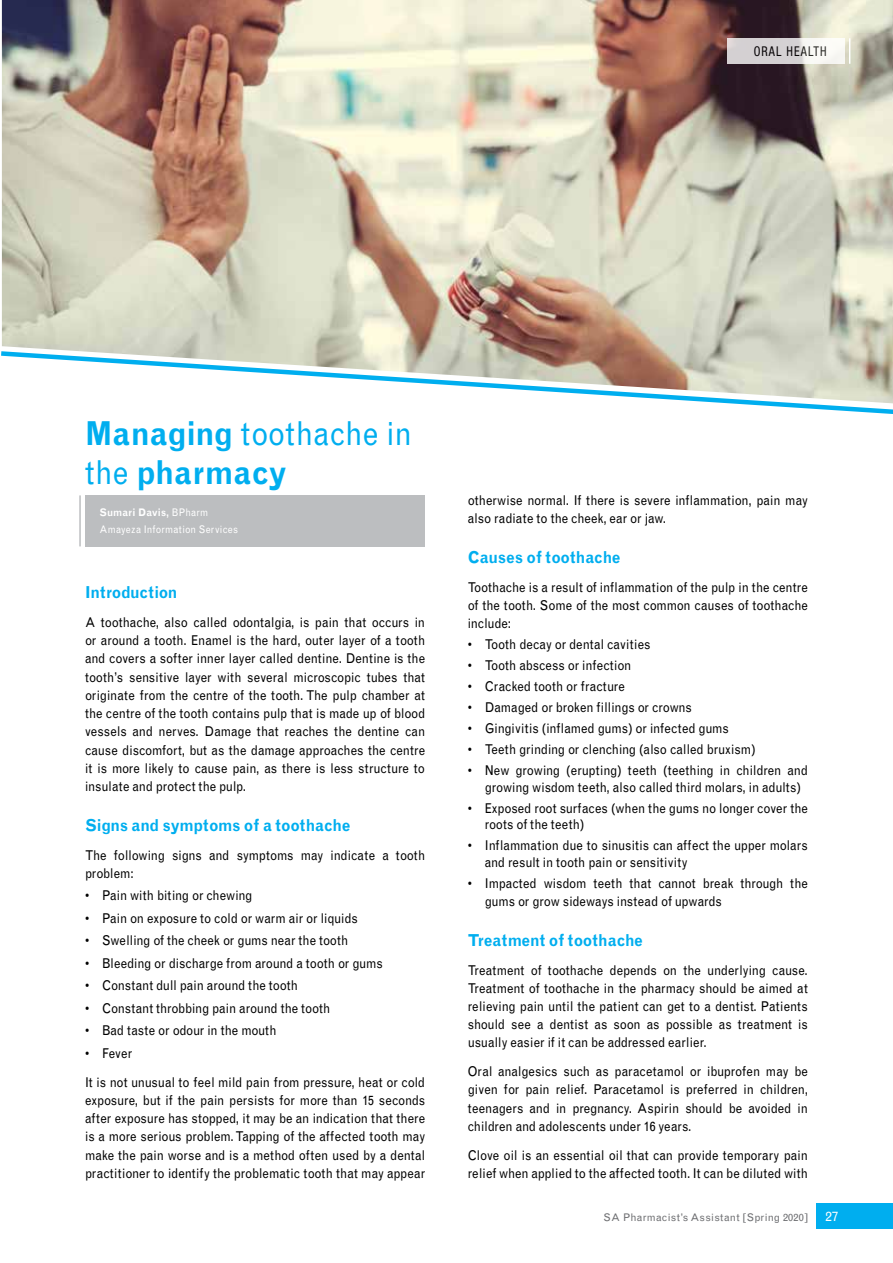
<style>
.page{position:relative;width:893px;height:1263px;background:#fff}
.page>*{position:absolute;margin:0;border:0;box-sizing:border-box;transform-origin:0 0}
.t1{font:700 33px/39px "Grotesque";letter-spacing:-.005em;color:#00aeef;scale:.9 1}
.t2{font:700 16.5px "Grotesque";color:#00aeef;scale:.9 1}
.t3{font:13.5px/18.3px "Grotesque";letter-spacing:-.005em;color:#000;scale:.9 1}
.t4{font:condensed 13.5px "Helvetica Neue LT Std";letter-spacing:.09em;color:#000;scale:.9 1}
.t5{font:13.5px "Grotesque";color:#fff}
.t6{font:10.5px/16.5px "Grotesque";letter-spacing:.025em;color:#fff;scale:.9 1}
.t7{font:10.5px "Grotesque";letter-spacing:.02em;color:#6d6e71}
.s1{font-weight:400}
.s2{font-weight:700}
</style>
<div class="page">
<img style="left:2px;top:0;width:891px;height:349px">
<svg style="left:849px;top:38px;width:1px;height:26px"></svg>
<svg style="left:1px;top:349px;width:892px;height:65px"></svg>
<div style="left:816px;top:1203px;width:77px;height:26px;background:#00aeef"></div>
<svg style="left:727px;top:38px;width:118px;height:26px;fill:#d5d1d3"></svg>
<hr style="left:79px;top:495px;width:2px;height:51px;background:#bcbec0">
<div style="left:85px;top:495px;width:339px;height:51px;background:#bcbec0"></div>
<p class="t4" style="left:754px;top:43px;width:83px">ORAL HEALTH</p>
<h1 class="t1" style="left:85px;top:414px;width:365px">Managing <span class="s1">toothache in the</span> pharmacy</h1>
<p class="t6" style="left:100px;top:505px;width:156px"><span class="s2">Sumari Davis,</span> BPharm<br>Amayeza Information Services</p>
<p class="t2" style="left:85px;top:582px;width:104px">Introduction</p>
<p class="t3" style="left:85px;top:613px;width:379px;text-align:justify">A toothache, also called odontalgia, is pain that occurs in or around a tooth. Enamel is the hard, outer layer of a tooth and covers a softer inner layer called dentine. Dentine is the tooth’s sensitive layer with several microscopic tubes that originate from the centre of the tooth. The pulp chamber at the centre of the tooth contains pulp that is made up of blood vessels and nerves. Damage that reaches the dentine can cause discomfort, but as the damage approaches the centre it is more likely to cause pain, as there is less structure to insulate and protect the pulp.</p>
<p class="t2" style="left:85px;top:815px;width:296px">Signs and symptoms of a toothache</p>
<p class="t3" style="left:85px;top:846px;width:379px">The following signs and symptoms may indicate a tooth problem:</p>
<p class="t3" style="left:85px;top:886px;width:188px">• Pain with biting or chewing</p>
<p class="t3" style="left:85px;top:909px;width:305px">• Pain on exposure to cold or warm air or liquids</p>
<p class="t3" style="left:85px;top:931px;width:294px">• Swelling of the cheek or gums near the tooth</p>
<p class="t3" style="left:85px;top:954px;width:332px">• Bleeding or discharge from around a tooth or gums</p>
<p class="t3" style="left:85px;top:976px;width:238px">• Constant dull pain around the tooth</p>
<p class="t3" style="left:85px;top:999px;width:274px">• Constant throbbing pain around the tooth</p>
<p class="t3" style="left:85px;top:1021px;width:214px">• Bad taste or odour in the mouth</p>
<p class="t3" style="left:85px;top:1039px;width:379px;line-height:29px">• Fever<br>It is not unusual to feel mild pain from pressure, heat or cold</p>
<p class="t3" style="left:85px;top:1091px;width:379px;text-align:justify">exposure, but if the pain persists for more than 15 seconds after exposure has stopped, it may be an indication that there is a more serious problem. Tapping of the affected tooth may make the pain worse and is a method often used by a dental practitioner to identify the problematic tooth that may appear</p>
<p class="t3" style="left:468px;top:491px;width:379px">otherwise normal. If there is severe inflammation, pain may also radiate to the cheek, ear or jaw.</p>
<p class="t2" style="left:468px;top:547px;width:171px">Causes of toothache</p>
<p class="t3" style="left:468px;top:578px;width:379px;text-align:justify">Toothache is a result of inflammation of the pulp in the centre of the tooth. Some of the most common causes of toothache include:</p>
<p class="t3" style="left:468px;top:635px;width:205px">• Tooth decay or dental cavities</p>
<p class="t3" style="left:468px;top:656px;width:183px">• Tooth abscess or infection</p>
<p class="t3" style="left:468px;top:677px;width:176px">• Cracked tooth or fracture</p>
<p class="t3" style="left:468px;top:698px;width:251px">• Damaged or broken fillings or crowns</p>
<p class="t3" style="left:468px;top:719px;width:292px">• Gingivitis (inflamed gums) or infected gums</p>
<p class="t3" style="left:468px;top:740px;width:322px">• Teeth grinding or clenching (also called bruxism)</p>
<p class="t3" style="left:485px;top:762px;width:361px;line-height:16.6px;text-indent:-17px">• New growing (erupting) teeth (teething in children and growing wisdom teeth, also called third molars, in adults)</p>
<p class="t3" style="left:485px;top:800px;width:361px;line-height:16.6px;text-indent:-17px">• Exposed root surfaces (when the gums no longer cover the roots of the teeth)</p>
<p class="t3" style="left:485px;top:837px;width:361px;line-height:16.6px;text-indent:-17px">• Inflammation due to sinusitis can affect the upper molars and result in tooth pain or sensitivity</p>
<p class="t3" style="left:485px;top:874px;width:361px;text-indent:-17px">• Impacted wisdom teeth that cannot break through the gums or grow sideways instead of upwards</p>
<p class="t2" style="left:468px;top:930px;width:196px">Treatment of toothache</p>
<p class="t3" style="left:468px;top:961px;width:379px;text-align:justify">Treatment of toothache depends on the underlying cause.<br>Treatment of toothache in the pharmacy should be aimed at relieving pain until the patient can get to a dentist. Patients should see a dentist as soon as possible as treatment is usually easier if it can be addressed earlier.</p>
<p class="t3" style="left:468px;top:1062px;width:379px;text-align:justify">Oral analgesics such as paracetamol or ibuprofen may be given for pain relief. Paracetamol is preferred in children, teenagers and in pregnancy. Aspirin should be avoided in children and adolescents under 16 years.</p>
<p class="t3" style="left:468px;top:1146px;width:379px">Clove oil is an essential oil that can provide temporary pain relief when applied to the affected tooth. It can be diluted with</p>
<p class="t7" style="left:604px;top:1211px;width:206px">SA Pharmacist’s Assistant [Spring 2020]</p>
<p class="t5" style="left:825px;top:1208px;width:14px">27</p>
</div>
